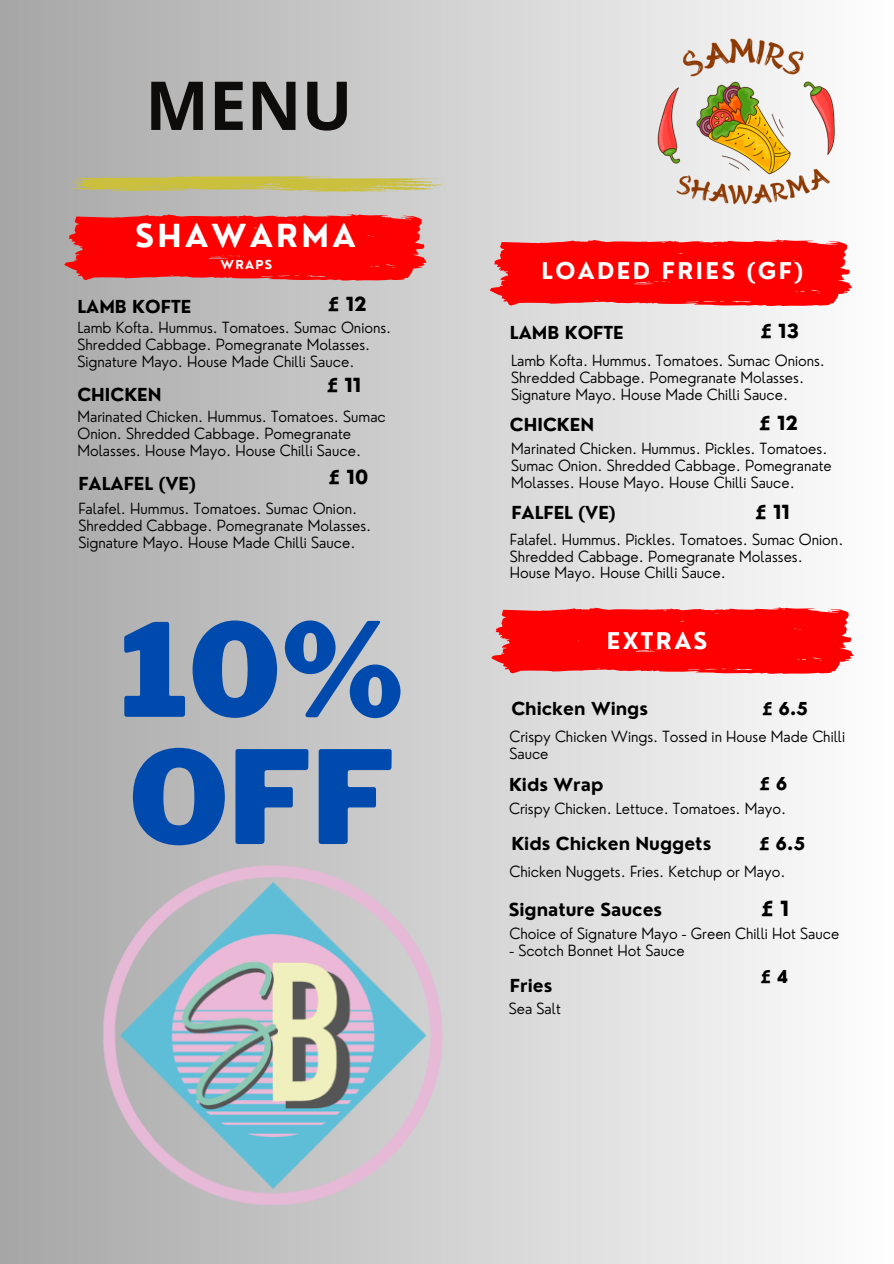
<style>
.page{position:relative;width:894px;height:1264px;background:#fff}
.page>*{position:absolute;margin:0;border:0;box-sizing:border-box;transform-origin:0 0}
.t1{font:900 127.95px/127.2px "Libre Franklin";color:#004aad}
.t2{font:700 67.5px "Open Sans";color:#0e0c0b}
.t3{font:700 30.9px "Nourd";letter-spacing:.105em;color:#fff}
.t4{font:700 22.5px "Nourd";letter-spacing:.105em;color:#fff}
.t5{font:800 20.4px "Nourd";color:#000}
.t6{font:800 18.9px "Nourd";color:#000}
.t7{font:700 17.4px "Nourd";color:#000}
.t8{font:800 17.4px "Nourd";color:#000}
.t9{font:300 15px/16.8px "Nourd";color:#000}
.t10{font:700 12px "Nourd";letter-spacing:.105em;color:#fff}
</style>
<div class="page">
<div style="left:0;top:0;width:893px;height:1263px;background:linear-gradient(to right,#a6a6a6,#fefefe)"></div>
<svg style="left:64px;top:214px;width:362px;height:67px;background:#f61616"></svg>
<svg style="left:72px;top:176px;width:374px;height:16px;background:#c7c065"></svg>
<svg style="left:491px;top:607px;width:362px;height:67px;background:#fb1b1b"></svg>
<img style="left:25px;top:788px;width:495px;height:475px">
<img style="left:481px;top:0;width:412px;height:335px">
<h2 class="t2" style="left:145px;top:58px;width:209px">MENU</h2>
<p class="t3" style="left:135px;top:216px;width:222px">SHAWARMA</p>
<p class="t10" style="left:220px;top:257px;width:53px">WRAPS</p>
<p class="t4" style="left:541px;top:257px;width:263px">LOADED FRIES (GF)</p>
<p class="t7" style="left:77px;top:296px;width:115px">LAMB KOFTE</p>
<p class="t6" style="left:328px;top:292px;width:40px">£ 12</p>
<h6 class="t9" style="left:77px;top:319px;width:315px">Lamb Kofta. Hummus. Tomatoes. Sumac Onions.<br>Shredded Cabbage. Pomegranate Molasses.<br>Signature Mayo. House Made Chilli Sauce.</h6>
<p class="t7" style="left:77px;top:383px;width:86px">CHICKEN</p>
<h6 class="t6" style="left:327px;top:373px;width:36px">£ 11</h6>
<p class="t9" style="left:77px;top:408px;width:310px">Marinated Chicken. Hummus. Tomatoes. Sumac<br>Onion. Shredded Cabbage. Pomegranate<br>Molasses. House Mayo. House Chilli Sauce.</p>
<h3 class="t7" style="left:78px;top:473px;width:119px">FALAFEL (VE)</h3>
<p class="t6" style="left:328px;top:465px;width:41px">£ 10</p>
<p class="t9" style="left:78px;top:500px;width:294px">Falafel. Hummus. Tomatoes. Sumac Onion.<br>Shredded Cabbage. Pomegranate Molasses.<br>Signature Mayo. House Made Chilli Sauce.</p>
<p class="t1" style="left:120px;top:607px;width:286px">10%<br>OFF</p>
<p class="t7" style="left:509px;top:322px;width:115px">LAMB KOFTE</p>
<h6 class="t6" style="left:760px;top:319px;width:40px">£ 13</h6>
<p class="t9" style="left:511px;top:352px;width:315px">Lamb Kofta. Hummus. Tomatoes. Sumac Onions.<br>Shredded Cabbage. Pomegranate Molasses.<br>Signature Mayo. House Made Chilli Sauce.</p>
<h1 class="t9" style="left:511px;top:440px;width:322px">Marinated Chicken. Hummus. Pickles. Tomatoes.<br>Sumac Onion. Shredded Cabbage. Pomegranate<br>Molasses. House Mayo. House Chilli Sauce.</h1>
<p class="t7" style="left:511px;top:501px;width:106px">FALFEL (VE)</p>
<h4 class="t6" style="left:755px;top:500px;width:36px">£ 11</h4>
<p class="t9" style="left:509px;top:530px;width:335px">Falafel. Hummus. Pickles. Tomatoes. Sumac Onion.<br>Shredded Cabbage. Pomegranate Molasses.<br>House Mayo. House Chilli Sauce.</p>
<p class="t6" style="left:759px;top:411px;width:40px">£ 12</p>
<p class="t7" style="left:509px;top:414px;width:86px">CHICKEN</p>
<p class="t4" style="left:606px;top:626px;width:102px">EXTRAS</p>
<h4 class="t7" style="left:511px;top:697px;width:138px">Chicken Wings</h4>
<p class="t8" style="left:761px;top:697px;width:48px">£ 6.5</p>
<h6 class="t9" style="left:509px;top:728px;width:337px">Crispy Chicken Wings. Tossed in House Made Chilli<br>Sauce</h6>
<p class="t7" style="left:509px;top:773px;width:96px">Kids Wrap</p>
<p class="t8" style="left:759px;top:772px;width:29px">£ 6</p>
<h6 class="t9" style="left:509px;top:799px;width:278px">Crispy Chicken. Lettuce. Tomatoes. Mayo.</h6>
<p class="t7" style="left:511px;top:832px;width:201px">Kids Chicken Nuggets</p>
<p class="t8" style="left:759px;top:832px;width:48px">£ 6.5</p>
<p class="t9" style="left:509px;top:862px;width:277px">Chicken Nuggets. Fries. Ketchup or Mayo.</p>
<p class="t7" style="left:508px;top:899px;width:155px">Signature Sauces</p>
<h6 class="t5" style="left:760px;top:895px;width:30px">£ 1</h6>
<p class="t9" style="left:509px;top:924px;width:331px">Choice of Signature Mayo - Green Chilli Hot Sauce</p>
<p class="t9" style="left:509px;top:941px;width:177px">- Scotch Bonnet Hot Sauce</p>
<p class="t7" style="left:509px;top:974px;width:44px">Fries</p>
<p class="t9" style="left:508px;top:999px;width:54px">Sea Salt</p>
<p class="t8" style="left:760px;top:965px;width:29px">£ 4</p>
</div>
